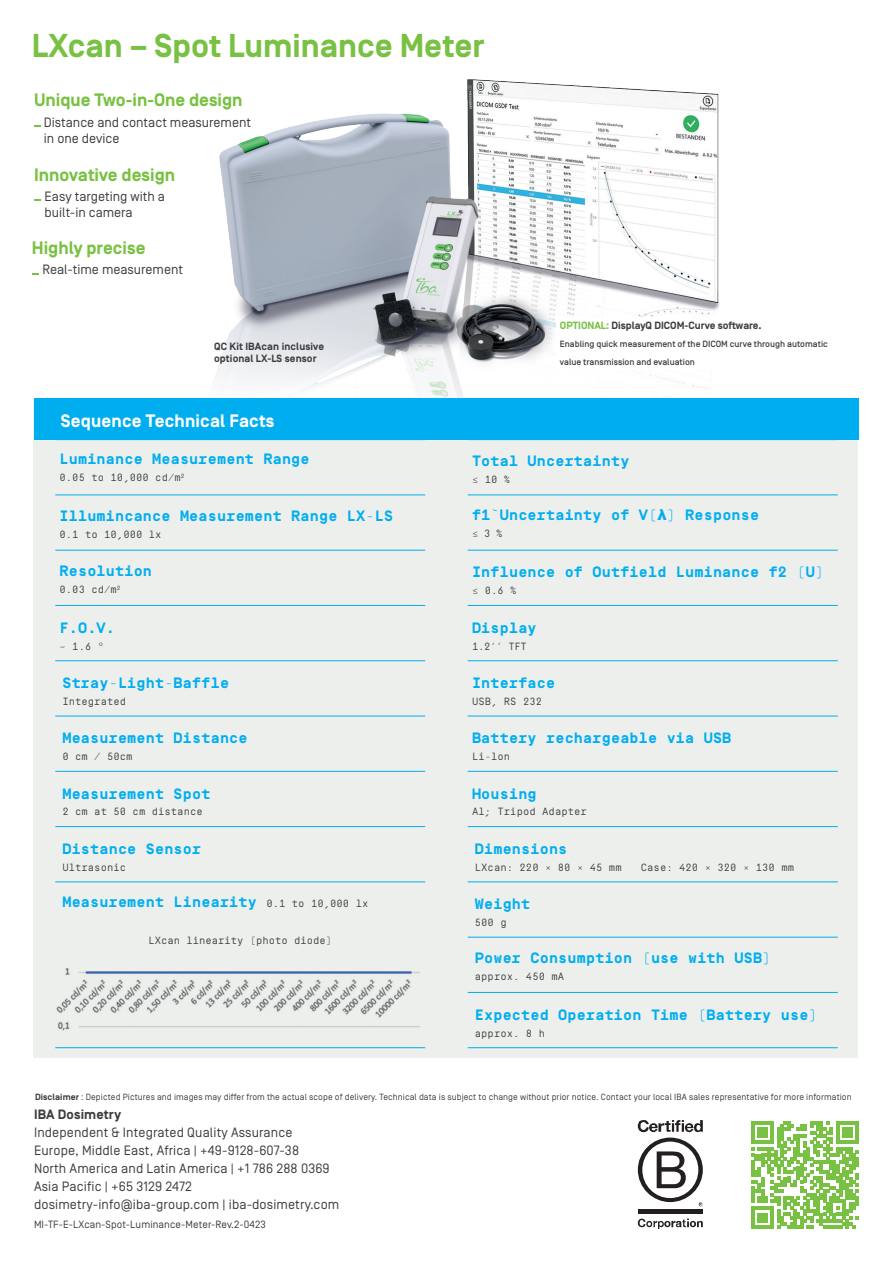
<style>
.page{position:relative;width:893px;height:1263px;background:#fff}
.page>*{position:absolute;margin:0;border:0;box-sizing:border-box;transform-origin:0 0}
.t1{font:700 33px "Simplon Norm";color:#79c142}
.t2{font:700 18px "Simplon Norm";color:#79c142}
.t3{font:700 18px "Simplon Norm";letter-spacing:.01em;color:#fff}
.t4{font:700 15px "Simplon Mono";letter-spacing:.01em;color:#00aeef}
.t5{font:13.5px/18px "Simplon Norm";letter-spacing:.01em;color:#3e3e3f}
.t6{font:700 13.5px "Simplon Norm";letter-spacing:.01em;color:#3e3e3f}
.t7{font:10.5px "Simplon Mono";color:#3e3e3f}
.t8{font:700 10.5px/12.6px "Simplon Norm";letter-spacing:.005em;color:#3e3e3f}
.t9{font:10.5px "Simplon Norm";letter-spacing:.01em;color:#3e3e3f}
.t10{font:9px "Simplon Norm";letter-spacing:.01em;color:#3e3e3f}
.t11{font:500 9px/18px "Simplon Norm";color:#3e3e3f}
.s1{font-weight:400;font-size:10.5px;color:#3e3e3f}
.s2{color:#79c142}
.s3{font-family:"Arial";font-weight:900}
.s4{font-weight:700}
</style>
<div class="page">
<img style="left:216px;top:79px;width:504px;height:319px">
<div style="left:33px;top:398px;width:825px;height:659px;background:#edefed"></div>
<svg style="left:751px;top:1121px;width:108px;height:108px"></svg>
<svg style="left:34px;top:125px;width:7px;height:2px"></svg>
<hr style="left:55px;top:439px;width:370px;height:1px;background:#00aeef">
<hr style="left:55px;top:495px;width:370px;height:1px;background:#00aeef">
<hr style="left:55px;top:550px;width:370px;height:1px;background:#00aeef">
<hr style="left:55px;top:605px;width:370px;height:1px;background:#00aeef">
<hr style="left:55px;top:660px;width:370px;height:1px;background:#00aeef">
<hr style="left:55px;top:716px;width:370px;height:1px;background:#00aeef">
<hr style="left:55px;top:771px;width:370px;height:1px;background:#00aeef">
<hr style="left:55px;top:826px;width:370px;height:1px;background:#00aeef">
<hr style="left:55px;top:882px;width:370px;height:1px;background:#00aeef">
<hr style="left:55px;top:1047px;width:370px;height:1px;background:#00aeef">
<hr style="left:468px;top:439px;width:370px;height:1px;background:#00aeef">
<hr style="left:468px;top:495px;width:370px;height:1px;background:#00aeef">
<hr style="left:468px;top:550px;width:370px;height:1px;background:#00aeef">
<hr style="left:468px;top:605px;width:370px;height:1px;background:#00aeef">
<hr style="left:468px;top:660px;width:370px;height:1px;background:#00aeef">
<hr style="left:468px;top:716px;width:370px;height:1px;background:#00aeef">
<hr style="left:468px;top:771px;width:370px;height:1px;background:#00aeef">
<hr style="left:468px;top:826px;width:370px;height:1px;background:#00aeef">
<hr style="left:468px;top:882px;width:370px;height:1px;background:#00aeef">
<hr style="left:468px;top:937px;width:370px;height:1px;background:#00aeef">
<hr style="left:468px;top:992px;width:370px;height:1px;background:#00aeef">
<hr style="left:468px;top:1047px;width:370px;height:1px;background:#00aeef">
<div style="left:556px;top:317px;width:280px;height:53px;background:#fff"></div>
<div style="left:34px;top:398px;width:825px;height:41px;background:#00aeef"></div>
<img style="left:56px;top:968px;width:364px;height:63px">
<hr style="left:638px;top:1209px;width:65px;height:4px;background:#231f20">
<svg style="left:638px;top:1120px;width:65px;height:86px"></svg>
<svg style="left:638px;top:1219px;width:65px;height:10px"></svg>
<h1 class="t1" style="left:32px;top:28px;width:454px">LXcan – Spot Luminance Meter</h1>
<p class="t2" style="left:34px;top:91px;width:210px">Unique Two-in-One design</p>
<p class="t5" style="left:44px;top:114px;width:209px;line-height:16.2px">Distance and contact measurement in one device</p>
<p class="t2" style="left:34px;top:165px;width:143px">Innovative design</p>
<p class="t5" style="left:45px;top:189px;width:122px;line-height:16.2px">Easy targeting with a built-in camera</p>
<p class="t2" style="left:32px;top:238px;width:115px">Highly precise</p>
<p class="t5" style="left:43px;top:261px;width:142px">Real-time measurement</p>
<p class="t8" style="left:214px;top:340px;width:112px">QC Kit IBAcan inclusive optional LX-LS sensor</p>
<p class="t3" style="left:61px;top:411px;width:215px">Sequence Technical Facts</p>
<p class="t4" style="left:60px;top:451px;width:252px">Luminance Measurement Range</p>
<p class="t7" style="left:60px;top:472px;width:127px">0.05 to 10,000 cd/m<sup>2</sup></p>
<p class="t4" style="left:60px;top:508px;width:335px">Illumincance Measurement Range LX-LS</p>
<p class="t7" style="left:60px;top:529px;width:104px">0.1 to 10,000 lx</p>
<p class="t4" style="left:60px;top:563px;width:94px">Resolution</p>
<p class="t7" style="left:60px;top:584px;width:63px">0.03 cd/m<sup>2</sup></p>
<p class="t4" style="left:60px;top:619px;width:57px">F.O.V.</p>
<p class="t7" style="left:60px;top:640px;width:46px">~ 1.6 °</p>
<p class="t4" style="left:62px;top:675px;width:168px">Stray-Light-Baffle</p>
<p class="t7" style="left:62px;top:696px;width:65px">Integrated</p>
<p class="t4" style="left:62px;top:730px;width:187px">Measurement Distance</p>
<p class="t7" style="left:62px;top:751px;width:72px">0 cm / 50cm</p>
<p class="t4" style="left:62px;top:785px;width:150px">Measurement Spot</p>
<p class="t7" style="left:62px;top:806px;width:142px">2 cm at 50 cm distance</p>
<p class="t4" style="left:62px;top:841px;width:140px">Distance Sensor</p>
<p class="t7" style="left:62px;top:861px;width:65px">Ultrasonic</p>
<p class="t4" style="left:62px;top:893px;width:308px">Measurement Linearity <span class="s1">0.1 to 10,000 lx</span></p>
<p class="t7" style="left:148px;top:934px;width:185px">LXcan linearity (photo diode)</p>
<p class="t8" style="left:560px;top:320px;width:203px"><span class="s2">OPTIONAL:</span> DisplayQ DICOM-Curve software.</p>
<p class="t11" style="left:560px;top:336px;width:270px">Enabling quick measurement of the DICOM curve through automatic value transmission and evaluation</p>
<p class="t4" style="left:472px;top:452px;width:159px">Total Uncertainty</p>
<p class="t7" style="left:472px;top:473px;width:40px">≤ 10 %</p>
<p class="t4" style="left:472px;top:506px;width:289px">f1`Uncertainty of V(<span class="s3">λ</span>) Response</p>
<p class="t7" style="left:472px;top:527px;width:32px">≤ 3 %</p>
<p class="t4" style="left:472px;top:564px;width:354px">Influence of Outfield Luminance f2 (U)</p>
<p class="t7" style="left:472px;top:585px;width:46px">≤ 0.6 %</p>
<p class="t4" style="left:472px;top:619px;width:66px">Display</p>
<p class="t7" style="left:472px;top:640px;width:56px">1.2’’ TFT</p>
<p class="t4" style="left:472px;top:675px;width:85px">Interface</p>
<p class="t7" style="left:472px;top:696px;width:72px">USB, RS 232</p>
<p class="t4" style="left:472px;top:730px;width:261px">Battery rechargeable via USB</p>
<p class="t7" style="left:472px;top:751px;width:40px">Li-lon</p>
<p class="t4" style="left:472px;top:785px;width:66px">Housing</p>
<p class="t7" style="left:472px;top:806px;width:116px">Al; Tripod Adapter</p>
<p class="t4" style="left:475px;top:841px;width:94px">Dimensions</p>
<p class="t7" style="left:475px;top:861px;width:148px">LXcan: 220 × 80 × 45 mm</p>
<p class="t7" style="left:641px;top:861px;width:155px">Case: 420 × 320 × 130 mm</p>
<p class="t4" style="left:475px;top:896px;width:57px">Weight</p>
<p class="t7" style="left:475px;top:917px;width:33px">500 g</p>
<p class="t4" style="left:475px;top:950px;width:298px">Power Consumption (use with USB)</p>
<p class="t7" style="left:475px;top:971px;width:91px">approx. 450 mA</p>
<p class="t4" style="left:475px;top:1006px;width:344px">Expected Operation Time (Battery use)</p>
<p class="t7" style="left:475px;top:1027px;width:72px">approx. 8 h</p>
<p class="t10" style="left:35px;top:1092px;width:818px"><span class="s4">Disclaimer</span> : Depicted Pictures and images may differ from the actual scope of delivery. Technical data is subject to change without prior notice. Contact your local IBA sales representative for more information</p>
<p class="t6" style="left:34px;top:1107px;width:88px">IBA Dosimetry</p>
<p class="t5" style="left:34px;top:1124px;width:307px">Independent &amp; Integrated Quality Assurance Europe, Middle East, Africa | +49-9128-607-38<br>North America and Latin America | +1 786 288 0369<br>Asia Pacific | +65 3129 2472 dosimetry-info@iba-group.com | iba-dosimetry.com</p>
<p class="t9" style="left:34px;top:1219px;width:233px">MI-TF-E-LXcan-Spot-Luminance-Meter-Rev.2-0423</p>
</div>
